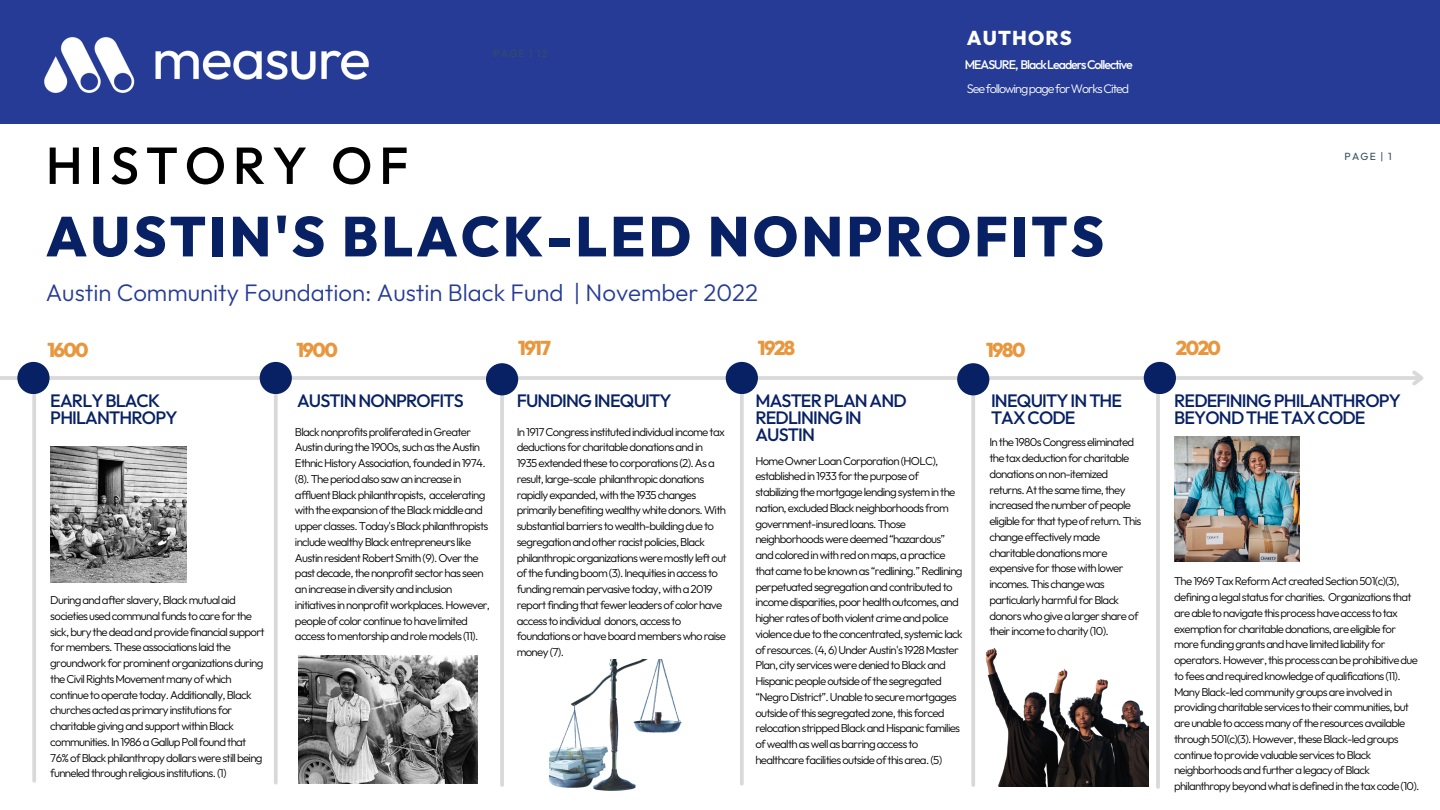
<style>
.page{position:relative;width:1440px;height:810px;background:#fff}
.page>*{position:absolute;margin:0;border:0;box-sizing:border-box;transform-origin:0 0}
.t1{font:800 56px "Outfit";letter-spacing:.055em;color:#082164}
.t2{font:500 52px "Outfit";letter-spacing:.13em;color:#000}
.t3{font:300 24px "Outfit";color:#253b96}
.t4{font:800 20px "Outfit";letter-spacing:-.08em;color:#e8973e}
.t5{font:800 20px "Outfit";letter-spacing:.055em;color:#fff}
.t6{font:500 18px/17.2px "Outfit";letter-spacing:-.045em;color:#082164}
.t7{font:500 12.5px "Outfit";letter-spacing:-.08em;color:#fff}
.t8{font:300 12.5px "Outfit";letter-spacing:-.08em;color:#fff}
.t9{font:300 11.5px/15.8px "Outfit";letter-spacing:-.06em;color:#000}
.t10{font:300 11.4px/15.8px "Outfit";letter-spacing:-.06em;color:#000}
.t11{font:10.4px "Outfit";letter-spacing:.12em;color:#364d62}
</style>
<div class="page">
<img style="left:1174px;top:436px;width:126px;height:126px">
<hr style="left:0;top:376px;width:1421px;height:4px;background:#d9d9d9">
<svg style="left:1412px;top:370px;width:12px;height:16px"></svg>
<hr style="left:32px;top:388px;width:4px;height:393px;background:#d9d9d9">
<div style="left:17px;top:362px;width:33px;height:32px;background:#082164;border-radius:50%"></div>
<svg style="left:274px;top:394px;width:4px;height:389px;background:#dcdcdc"></svg>
<div style="left:260px;top:362px;width:32px;height:32px;background:#082164;border-radius:50%"></div>
<hr style="left:500px;top:392px;width:4px;height:393px;background:#d9d9d9">
<div style="left:486px;top:363px;width:32px;height:32px;background:#082164;border-radius:50%"></div>
<hr style="left:740px;top:391px;width:4px;height:393px;background:#d9d9d9">
<div style="left:726px;top:362px;width:32px;height:32px;background:#082164;border-radius:50%"></div>
<svg style="left:971px;top:395px;width:4px;height:390px;background:#dcdcdc"></svg>
<div style="left:957px;top:363px;width:32px;height:32px;background:#082164;border-radius:50%"></div>
<hr style="left:1156px;top:394px;width:4px;height:393px;background:#d9d9d9">
<div style="left:1144px;top:362px;width:32px;height:32px;background:#082164;border-radius:50%"></div>
<img style="left:50px;top:446px;width:136px;height:136px">
<div style="left:0;top:0;width:1440px;height:123px;background:#253b96"></div>
<img style="left:22px;top:37px;width:370px;height:87px">
<img style="left:550px;top:660px;width:132px;height:131px">
<img style="left:985px;top:648px;width:163px;height:139px">
<img style="left:299px;top:656px;width:178px;height:127px">
<h2 class="t2" style="left:46px;top:141px;width:364px">HISTORY OF</h2>
<p class="t11" style="left:493px;top:48px;width:55px">PAGE | 12</p>
<h3 class="t5" style="left:967px;top:28px;width:106px">AUTHORS</h3>
<p class="t7" style="left:965px;top:58px;width:170px">MEASURE, BlackLeadersCollective</p>
<p class="t8" style="left:967px;top:82px;width:164px">SeefollowingpageforWorksCited</p>
<h1 class="t1" style="left:46px;top:210px;width:1060px">AUSTIN'S BLACK-LED NONPROFITS</h1>
<h3 class="t3" style="left:46px;top:281px;width:714px">Austin Community Foundation: Austin Black Fund | November 2022</h3>
<h3 class="t4" style="left:296px;top:340px;width:43px">1900</h3>
<h3 class="t4" style="left:518px;top:339px;width:34px">1917</h3>
<h3 class="t6" style="left:517px;top:393px;width:156px">FUNDINGINEQUITY</h3>
<p class="t9" style="left:517px;top:424px;width:211px">In1917Congressinstitutedindividualincometax deductionsforcharitabledonationsandin 1935extendedthesetocorporations(2).Asa result,large-scale philanthropicdonations rapidlyexpanded, withthe1935changes primarilybenefitingwealthywhitedonors.With substantialbarrierstowealth-buildingdueto segregationandotherracistpolicies,Black philanthropicorganizationsweremostlyleftout ofthefundingboom(3).Inequitiesinaccessto fundingremainpervasivetoday, witha2019 reportfindingthatfewerleadersofcolorhave accesstoindividual donors,accessto foundationsorhaveboardmemberswhoraise money(7).</p>
<h3 class="t4" style="left:758px;top:339px;width:39px">1928</h3>
<h3 class="t4" style="left:986px;top:340px;width:41px">1980</h3>
<h3 class="t4" style="left:47px;top:340px;width:43px">1600</h3>
<h3 class="t6" style="left:50px;top:393px;width:129px">EARLYBLACK<br>PHILANTHROPY</h3>
<h3 class="t6" style="left:991px;top:393px;width:133px">INEQUITYINTHE<br>TAXCODE</h3>
<h3 class="t6" style="left:297px;top:393px;width:168px">AUSTINNONPROFITS</h3>
<p class="t9" style="left:295px;top:424px;width:197px">BlacknonprofitsproliferatedinGreater Austinduringthe1900s,suchastheAustin EthnicHistoryAssociation,foundedin1974. (8).Theperiodalsosawanincreasein affluentBlackphilanthropists, accelerating withtheexpansionoftheBlackmiddleand upperclasses.Today'sBlackphilanthropists includewealthyBlackentrepreneurslike AustinresidentRobertSmith(9).Overthe pastdecade, thenonprofitsectorhasseen anincreaseindiversityandinclusion initiativesinnonprofitworkplaces.However, peopleofcolorcontinuetohavelimited accesstomentorshipandrolemodels(11).</p>
<h3 class="t6" style="left:755px;top:393px;width:153px">MASTERPLANAND<br>REDLININGIN<br>AUSTIN</h3>
<p class="t9" style="left:989px;top:435px;width:154px">Inthe1980sCongresseliminated thetaxdeductionforcharitable donationsonnon-itemized returns.Atthesametime,they increasedthenumberofpeople eligibleforthattypeofreturn.This changeeffectivelymade charitabledonationsmore expensiveforthosewithlower incomes. Thischangewas particularlyharmfulforBlack donorswhogivealargershareof theirincometocharity(10).</p>
<p class="t9" style="left:755px;top:453px;width:209px">HomeOwnerLoanCorporation(HOLC), establishedin1933forthepurposeof stabilizingthemortgagelendingsysteminthe nation, excludedBlackneighborhoodsfrom government-insuredloans. Those neighborhoodsweredeemed“hazardous” andcoloredinwithredonmaps,apractice thatcametobeknownas“redlining.”Redlining perpetuatedsegregationandcontributedto incomedisparities, poorhealthoutcomes,and higherratesofbothviolentcrimeandpolice violenceduetotheconcentrated,systemiclack ofresources.(4,6)UnderAustin's1928Master Plan,cityservicesweredeniedtoBlackand Hispanicpeopleoutsideofthesegregated “NegroDistrict”.Unabletosecuremortgages outsideofthissegregatedzone,thisforced relocationstrippedBlackandHispanicfamilies ofwealthaswell asbarringaccessto healthcarefacilitiesoutsideofthisarea.(5)</p>
<p class="t9" style="left:50px;top:593px;width:216px">Duringandafterslavery, Blackmutual aid societiesusedcommunal fundstocareforthe sick,burythedeadandprovidefinancial support formembers.Theseassociationslaidthe groundworkforprominentorganizationsduring theCivil RightsMovementmanyofwhich continuetooperatetoday.Additionally,Black churchesactedasprimaryinstitutionsfor charitablegivingandsupportwithinBlack communities.In1986aGallupPoll foundthat 76%ofBlackphilanthropydollarswerestill being funneledthroughreligiousinstitutions.(1)</p>
<h3 class="t4" style="left:1176px;top:339px;width:47px">2020</h3>
<p class="t11" style="left:1345px;top:151px;width:49px">PAGE | 1</p>
<h3 class="t6" style="left:1174px;top:393px;width:228px">REDEFININGPHILANTHROPY<br>BEYONDTHETAXCODE</h3>
<p class="t10" style="left:1174px;top:574px;width:247px">The1969TaxReformActcreatedSection501(c)(3), definingalegal statusforcharities. Organizationsthat areabletonavigatethisprocesshaveaccesstotax exemptionforcharitabledonations, areeligiblefor morefundinggrantsandhavelimitedliabilityfor operators. However, thisprocesscanbeprohibitivedue tofeesandrequiredknowledgeofqualifications(11).<br>ManyBlack-ledcommunitygroupsareinvolvedin providingcharitableservicestotheircommunities, but areunabletoaccessmanyoftheresourcesavailable through501(c)(3).However, theseBlack-ledgroups continuetoprovidevaluableservicestoBlack neighborhoodsandfurtheralegacyofBlack philanthropybeyondwhatisdefinedinthetaxcode(10).</p>
</div>
